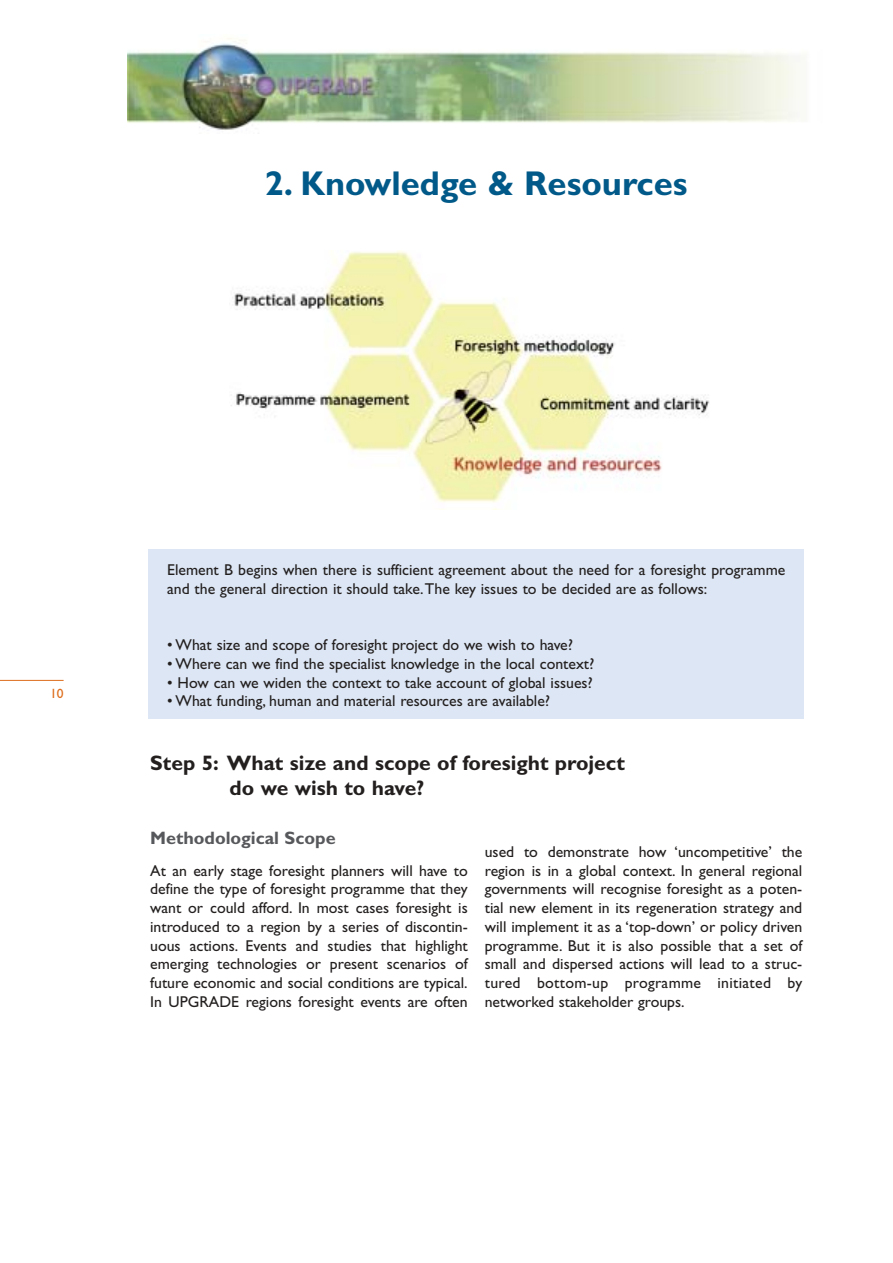
<style>
.page{position:relative;width:893px;height:1263px;background:#fff}
.page>*{position:absolute;margin:0;border:0;box-sizing:border-box;transform-origin:0 0}
.t1{font:700 34.5px "Gill Sans";color:#005988}
.t2{font:700 21px/25.2px "Gill Sans";color:#231f1f}
.t3{font:700 18px "Gill Sans";color:#57585b}
.t4{font:15.75px/18.8px "Gill Sans";color:#231f1f;text-align:justify}
.t5{font:13.5px "Gill Sans";color:#dd6d1c}
</style>
<div class="page">
<img style="left:127px;top:38px;width:678px;height:92px">
<hr style="left:1px;top:680px;width:63px;height:1px;background:#dd6d1c">
<img style="left:231px;top:250px;width:479px;height:259px">
<div style="left:149px;top:550px;width:654px;height:169px;background:#dce6f4"></div>
<h1 class="t1" style="left:265px;top:172px;width:424px">2. Knowledge &amp; Resources</h1>
<p class="t5" style="left:50px;top:689px;width:15px">10</p>
<p class="t4" style="left:167px;top:562px;width:619px">Element B begins when there is sufficient agreement about the need for a foresight programme and the general direction it should take.The key issues to be decided are as follows:</p>
<p class="t4" style="left:167px;top:637px;width:407px">• What size and scope of foresight project do we wish to have?</p>
<p class="t4" style="left:167px;top:656px;width:428px">• Where can we find the specialist knowledge in the local context?</p>
<p class="t4" style="left:167px;top:675px;width:427px">• How can we widen the context to take account of global issues?</p>
<p class="t4" style="left:167px;top:693px;width:384px">• What funding, human and material resources are available?</p>
<h2 class="t2" style="left:229px;top:753px;width:397px;text-indent:-79px">Step 5: What size and scope of foresight project do we wish to have?</h2>
<p class="t3" style="left:150px;top:832px;width:187px">Methodological Scope</p>
<p class="t4" style="left:150px;top:863px;width:319px">At an early stage foresight planners will have to define the type of foresight programme that they want or could afford. In most cases foresight is introduced to a region by a series of discontin&shy;uous actions. Events and studies that highlight emerging technologies or present scenarios of future economic and social conditions are typical.<br>In UPGRADE regions foresight events are often</p>
<p class="t4" style="left:485px;top:844px;width:319px">used to demonstrate how ‘uncompetitive’ the region is in a global context. In general regional governments will recognise foresight as a poten&shy;tial new element in its regeneration strategy and will implement it as a ‘top-down’ or policy driven programme. But it is also possible that a set of small and dispersed actions will lead to a struc&shy;tured bottom-up programme initiated by networked stakeholder groups.</p>
</div>
